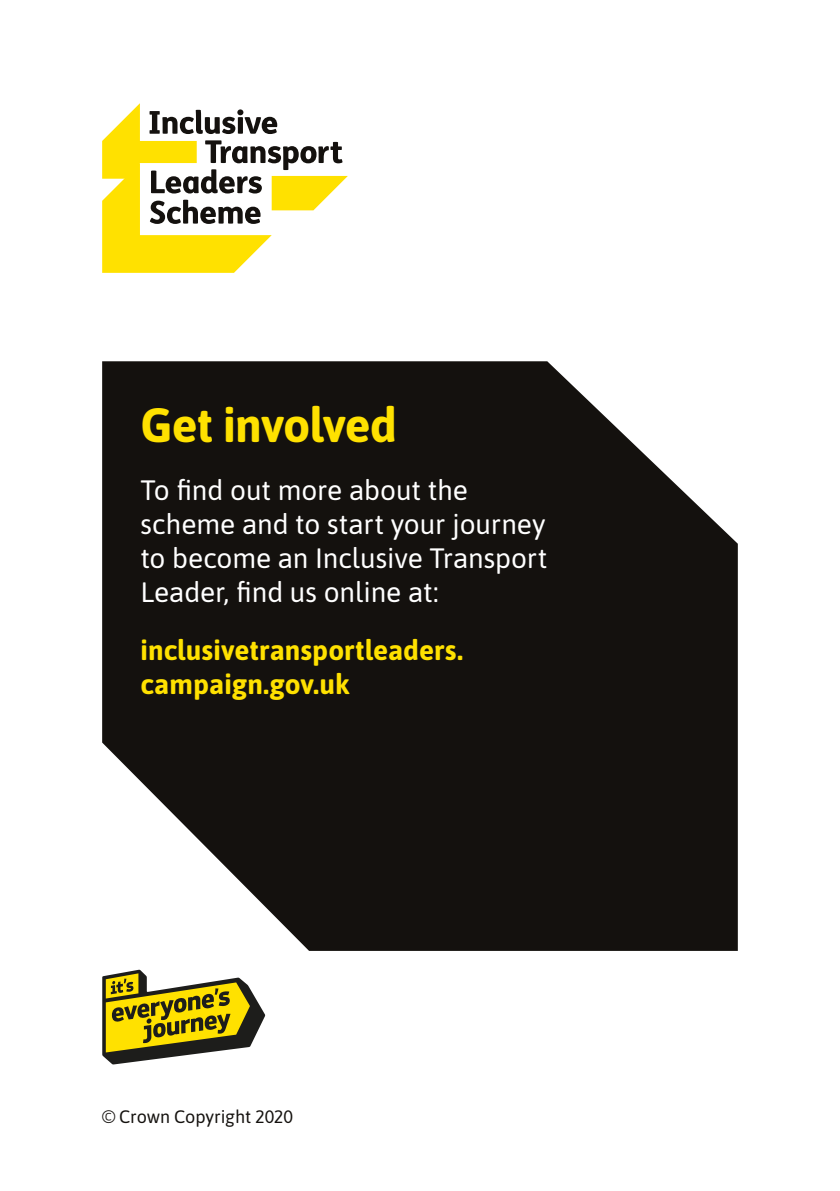
<style>
.page{position:relative;width:840px;height:1191px;background:#fff}
.page>*{position:absolute;margin:0;border:0;box-sizing:border-box;transform-origin:0 0}
.t1{font:700 48px "Asap";letter-spacing:-.02em;color:#ffe100}
.t2{font:28px/34px "Asap";letter-spacing:-.005em;color:#fff}
.t3{font:700 28px/34px "Asap";color:#ffe100}
.t4{font:18px "Asap";letter-spacing:-.005em;color:#14110e}
</style>
<div class="page">
<svg style="left:102px;top:361px;width:635px;height:590px;background:#2c2927"></svg>
<svg style="left:102px;top:103px;width:245px;height:170px"></svg>
<svg style="left:102px;top:969px;width:163px;height:95px"></svg>
<p class="t1" style="left:140px;top:391px;width:258px">Get involved</p>
<p class="t2" style="left:140px;top:471px;width:408px">To find out more about the scheme and to start your journey to become an Inclusive Transport<br>Leader, find us online at:</p>
<p class="t3" style="left:140px;top:631px;width:324px">inclusivetransportleaders. campaign.gov.uk</p>
<p class="t4" style="left:102px;top:1104px;width:192px">© Crown Copyright 2020</p>
</div>
